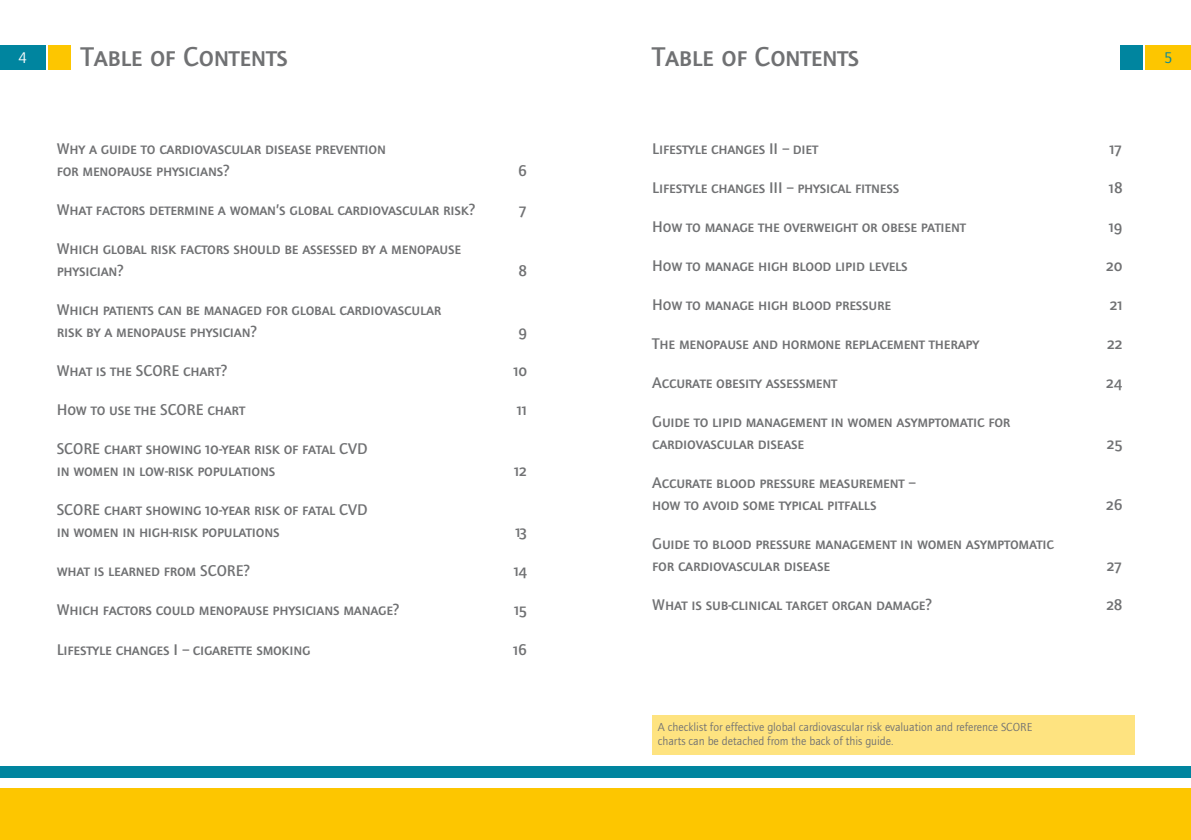
<style>
.page{position:relative;width:1191px;height:840px;background:#fff}
.page>*{position:absolute;margin:0;border:0;box-sizing:border-box;transform-origin:0 0}
.t1{font:500 28px "Foundry Journal SC";color:#707173}
.t2{font:500 16px/22px "Foundry Journal SC";color:#707173}
.t3{font:16px "Foundry Journal";color:#fff}
.t4{font:16px "Foundry Journal";color:#00859f}
.t5{font:12px/14px "Foundry Journal";color:#707173}
</style>
<div class="page">
<div style="left:1145px;top:45px;width:46px;height:25px;background:#fdc600"></div>
<div style="left:1120px;top:45px;width:22px;height:25px;background:#00859f"></div>
<div style="left:0;top:788px;width:1191px;height:51px;background:#fdc600"></div>
<div style="left:0;top:45px;width:45px;height:25px;background:#00859f"></div>
<div style="left:0;top:765px;width:1191px;height:12px;background:#00859f"></div>
<div style="left:48px;top:45px;width:23px;height:25px;background:#fdc600"></div>
<div style="left:652px;top:714px;width:482px;height:40px;background:#fee380"></div>
<p class="t3" style="left:18px;top:49px;width:10px">4</p>
<h1 class="t1" style="left:81px;top:41px;width:208px">Table of Contents</h1>
<p class="t4" style="left:1164px;top:49px;width:10px">5</p>
<h1 class="t1" style="left:652px;top:41px;width:208px">Table of Contents</h1>
<p class="t2" style="left:57px;top:138px;width:330px">Why a guide to cardiovascular disease prevention for menopause physicians?</p>
<p class="t2" style="left:518px;top:160px;width:10px">6</p>
<p class="t2" style="left:57px;top:199px;width:420px">What factors determine a woman’s global cardiovascular risk?</p>
<p class="t2" style="left:518px;top:199px;width:10px">7</p>
<p class="t2" style="left:57px;top:238px;width:406px">Which global risk factors should be assessed by a menopause physician?</p>
<p class="t2" style="left:518px;top:260px;width:10px">8</p>
<p class="t2" style="left:57px;top:299px;width:386px">Which patients can be managed for global cardiovascular risk by a menopause physician?</p>
<p class="t2" style="left:518px;top:321px;width:10px">9</p>
<p class="t2" style="left:57px;top:360px;width:172px">What is the SCORE chart?</p>
<p class="t2" style="left:513px;top:360px;width:15px">10</p>
<p class="t2" style="left:57px;top:399px;width:190px">How to use the SCORE chart</p>
<p class="t2" style="left:517px;top:399px;width:12px">11</p>
<p class="t2" style="left:57px;top:438px;width:312px">SCORE chart showing 10-year risk of fatal CVD in women in low-risk populations</p>
<p class="t2" style="left:514px;top:460px;width:14px">12</p>
<p class="t2" style="left:57px;top:499px;width:312px">SCORE chart showing 10-year risk of fatal CVD in women in high-risk populations</p>
<p class="t2" style="left:515px;top:521px;width:13px">13</p>
<p class="t2" style="left:57px;top:560px;width:195px">what is learned from SCORE?</p>
<p class="t2" style="left:514px;top:560px;width:15px">14</p>
<p class="t2" style="left:57px;top:599px;width:344px">Which factors could menopause physicians manage?</p>
<p class="t2" style="left:514px;top:599px;width:14px">15</p>
<p class="t2" style="left:57px;top:638px;width:255px">Lifestyle changes I – cigarette smoking</p>
<p class="t2" style="left:513px;top:638px;width:15px">16</p>
<p class="t2" style="left:652px;top:138px;width:167px">Lifestyle changes II – diet</p>
<p class="t2" style="left:1109px;top:138px;width:14px">17</p>
<p class="t2" style="left:652px;top:177px;width:248px">Lifestyle changes III – physical fitness</p>
<p class="t2" style="left:1109px;top:177px;width:15px">18</p>
<p class="t2" style="left:652px;top:216px;width:315px">How to manage the overweight or obese patient</p>
<p class="t2" style="left:1108px;top:216px;width:15px">19</p>
<p class="t2" style="left:652px;top:255px;width:257px">How to manage high blood lipid levels</p>
<p class="t2" style="left:1106px;top:255px;width:18px">20</p>
<p class="t2" style="left:652px;top:294px;width:240px">How to manage high blood pressure</p>
<p class="t2" style="left:1109px;top:294px;width:14px">21</p>
<p class="t2" style="left:652px;top:333px;width:328px">The menopause and hormone replacement therapy</p>
<p class="t2" style="left:1107px;top:333px;width:17px">22</p>
<p class="t2" style="left:652px;top:372px;width:186px">Accurate obesity assessment</p>
<p class="t2" style="left:1106px;top:372px;width:18px">24</p>
<p class="t2" style="left:652px;top:411px;width:359px">Guide to lipid management in women asymptomatic for cardiovascular disease</p>
<p class="t2" style="left:1106px;top:433px;width:17px">25</p>
<p class="t2" style="left:652px;top:472px;width:264px">Accurate blood pressure measurement – how to avoid some typical pitfalls</p>
<p class="t2" style="left:652px;top:533px;width:403px">Guide to blood pressure management in women asymptomatic for cardiovascular disease</p>
<p class="t2" style="left:1106px;top:494px;width:18px">26</p>
<p class="t2" style="left:1107px;top:555px;width:17px">27</p>
<p class="t2" style="left:652px;top:594px;width:281px">What is sub-clinical target organ damage?</p>
<p class="t2" style="left:1106px;top:594px;width:18px">28</p>
<p class="t5" style="left:658px;top:720px;width:376px">A checklist for effective global cardiovascular risk evaluation and reference SCORE charts can be detached from the back of this guide.</p>
</div>
